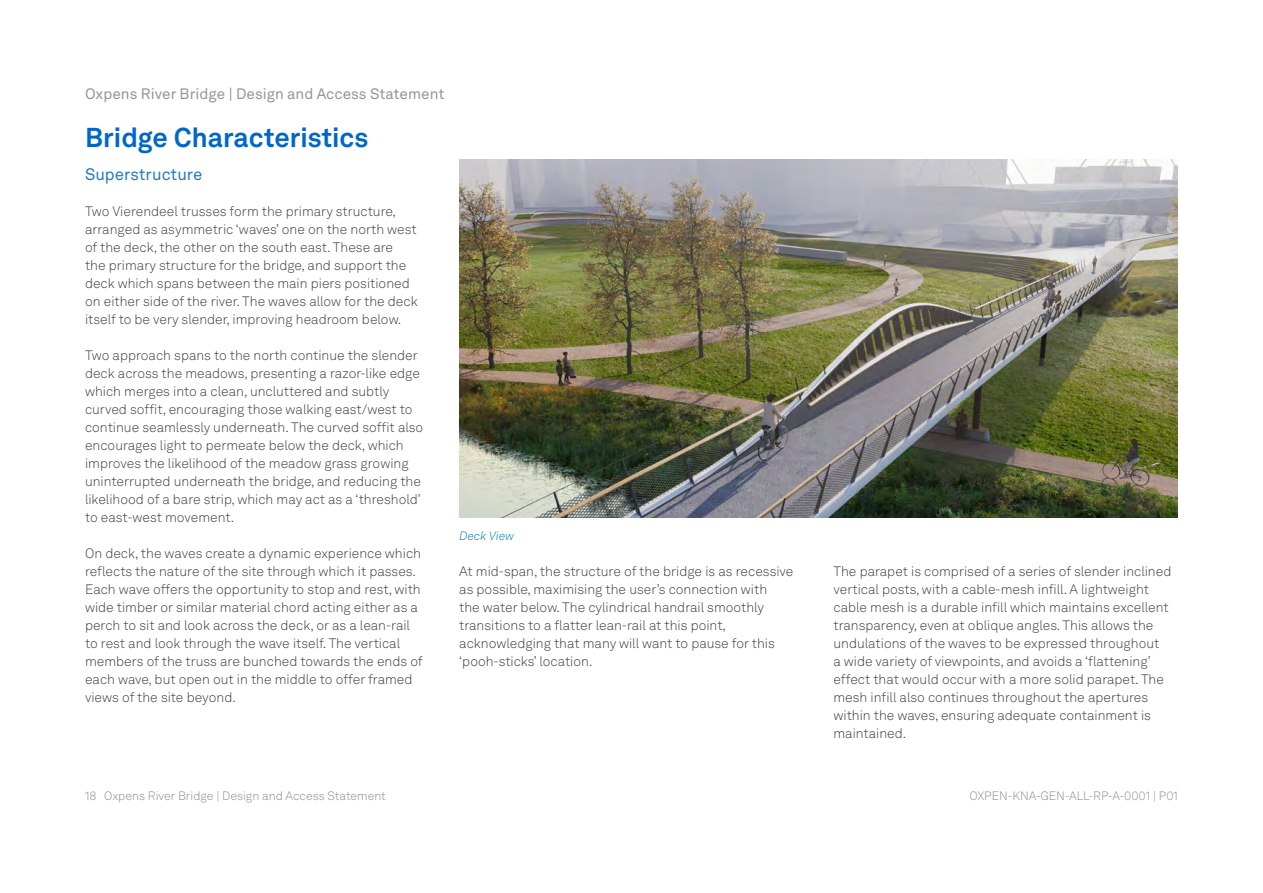
<style>
.page{position:relative;width:1263px;height:893px;background:#fff}
.page>*{position:absolute;margin:0;border:0;box-sizing:border-box;transform-origin:0 0}
.t1{font:700 27px "Akkurat LL";color:#06c}
.t2{font:16.5px "Akkurat LL";color:#227bc0}
.t3{font:15px "Akkurat LL";color:#949699}
.t4{font:300 13.5px/18px "Akkurat LL";color:#3e3e3f}
.t5{font:300 12px "Akkurat LL";color:#8a8c8f}
.t6{font:italic 300 12px "Akkurat LL";color:#0079c2}
</style>
<div class="page">
<img style="left:459px;top:159px;width:719px;height:358px">
<p class="t3" style="left:85px;top:83px;width:361px">Oxpens River Bridge | Design and Access Statement</p>
<h1 class="t1" style="left:85px;top:116px;width:285px">Bridge Characteristics</h1>
<p class="t2" style="left:85px;top:162px;width:119px">Superstructure</p>
<p class="t4" style="left:85px;top:202px;width:334px">Two Vierendeel trusses form the primary structure, arranged as asymmetric ‘waves’ one on the north west of the deck, the other on the south east. These are<br>the primary structure for the bridge, and support the deck which spans between the main piers positioned on either side of the river. The waves allow for the deck itself to be very slender, improving headroom below.</p>
<p class="t4" style="left:85px;top:346px;width:340px">Two approach spans to the north continue the slender deck across the meadows, presenting a razor-like edge which merges into a clean, uncluttered and subtly curved soffit, encouraging those walking east/west to continue seamlessly underneath. The curved soffit also encourages light to permeate below the deck, which improves the likelihood of the meadow grass growing uninterrupted underneath the bridge, and reducing the likelihood of a bare strip, which may act as a ‘threshold’ to east-west movement.</p>
<p class="t4" style="left:85px;top:544px;width:339px">On deck, the waves create a dynamic experience which reflects the nature of the site through which it passes.<br>Each wave offers the opportunity to stop and rest, with wide timber or similar material chord acting either as a perch to sit and look across the deck, or as a lean-rail to rest and look through the wave itself. The vertical members of the truss are bunched towards the ends of each wave, but open out in the middle to offer framed views of the site beyond.</p>
<p class="t6" style="left:459px;top:527px;width:56px">Deck View</p>
<p class="t4" style="left:459px;top:562px;width:336px">At mid-span, the structure of the bridge is as recessive as possible, maximising the user’s connection with<br>the water below. The cylindrical handrail smoothly transitions to a flatter lean-rail at this point, acknowledging that many will want to pause for this ‘pooh-sticks’ location.</p>
<p class="t4" style="left:833px;top:562px;width:339px">The parapet is comprised of a series of slender inclined vertical posts, with a cable-mesh infill. A lightweight cable mesh is a durable infill which maintains excellent transparency, even at oblique angles. This allows the undulations of the waves to be expressed throughout<br>a wide variety of viewpoints, and avoids a ‘flattening’ effect that would occur with a more solid parapet. The mesh infill also continues throughout the apertures within the waves, ensuring adequate containment is maintained.</p>
<p class="t5" style="left:85px;top:787px;width:302px">18 Oxpens River Bridge | Design and Access Statement</p>
<p class="t5" style="left:969px;top:787px;width:210px">OXPEN-KNA-GEN-ALL-RP-A-0001 | P01</p>
</div>
